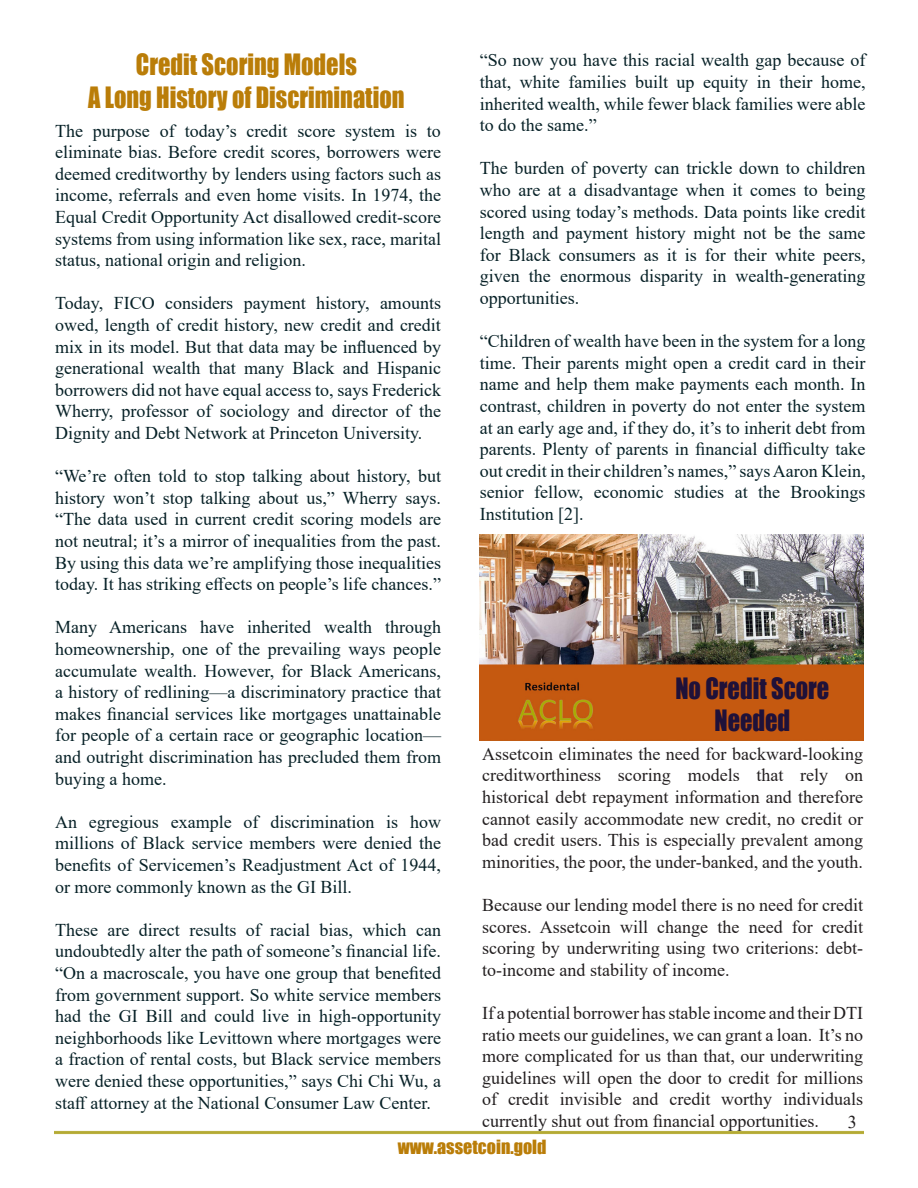
<style>
.page{position:relative;width:918px;height:1188px;background:#fff}
.page>*{position:absolute;margin:0;border:0;box-sizing:border-box;transform-origin:0 0}
.t1{font:27px "Impact";color:#ba7d08;scale:.9 1}
.t2{font:27px/32.4px "Impact";color:#1f1139;text-align:center;scale:.9 1}
.t3{font:18px/21.6px "Times New Roman";color:#072127;text-align:justify}
.t4{font:18px/21.6px "Times New Roman";color:#231f20;text-align:justify}
.t5{font:18px "Impact";color:#ba7d08}
</style>
<div class="page">
<hr style="left:54px;top:1131px;width:810px;height:1px;background:#b4aa33">
<hr style="left:54px;top:1132px;width:810px;height:1px;background:#b4aa33">
<hr style="left:54px;top:1133px;width:810px;height:1px;background:#b4aa33">
<img style="left:480px;top:535px;width:384px;height:205px">
<p class="t1" style="left:136px;top:44px;width:247px">Credit Scoring Models</p>
<p class="t1" style="left:88px;top:76px;width:353px">A Long History of Discrimination</p>
<p class="t3" style="left:55px;top:119px;width:387px">The purpose of today’s credit score system is to eliminate bias. Before credit scores, borrowers were deemed creditworthy by lenders using factors such as income, referrals and even home visits. In 1974, the Equal Credit Opportunity Act disallowed credit-score systems from using information like sex, race, marital status, national origin and religion.</p>
<p class="t3" style="left:55px;top:292px;width:387px">Today, FICO considers payment history, amounts owed, length of credit history, new credit and credit mix in its model. But that data may be influenced by generational wealth that many Black and Hispanic borrowers did not have equal access to, says Frederick Wherry, professor of sociology and director of the Dignity and Debt Network at Princeton University.</p>
<p class="t3" style="left:55px;top:465px;width:387px">“We’re often told to stop talking about history, but history won’t stop talking about us,” Wherry says. “The data used in current credit scoring models are not neutral; it’s a mirror of inequalities from the past.<br>By using this data we’re amplifying those inequalities today. It has striking effects on people’s life chances.”</p>
<p class="t3" style="left:55px;top:616px;width:387px">Many Americans have inherited wealth through homeownership, one of the prevailing ways people accumulate wealth. However, for Black Americans, a history of redlining—a discriminatory practice that makes financial services like mortgages unattainable for people of a certain race or geographic location— and outright discrimination has precluded them from buying a home.</p>
<p class="t3" style="left:55px;top:810px;width:387px">An egregious example of discrimination is how millions of Black service members were denied the benefits of Servicemen’s Readjustment Act of 1944, or more commonly known as the GI Bill.</p>
<p class="t3" style="left:55px;top:918px;width:387px">These are direct results of racial bias, which can undoubtedly alter the path of someone’s financial life.</p>
<p class="t3" style="left:55px;top:962px;width:387px">“On a macroscale, you have one group that benefited from government support. So white service members had the GI Bill and could live in high-opportunity neighborhoods like Levittown where mortgages were a fraction of rental costs, but Black service members were denied these opportunities,” says Chi Chi Wu, a staff attorney at the National Consumer Law Center.</p>
<p class="t3" style="left:480px;top:49px;width:387px">“So now you have this racial wealth gap because of that, white families built up equity in their home, inherited wealth, while fewer black families were able to do the same.”</p>
<p class="t3" style="left:480px;top:157px;width:387px">The burden of poverty can trickle down to children who are at a disadvantage when it comes to being scored using today’s methods. Data points like credit length and payment history might not be the same for Black consumers as it is for their white peers, given the enormous disparity in wealth-generating opportunities.</p>
<p class="t3" style="left:480px;top:330px;width:387px">“Children of wealth have been in the system for a long time. Their parents might open a credit card in their name and help them make payments each month. In contrast, children in poverty do not enter the system at an early age and, if they do, it’s to inherit debt from parents. Plenty of parents in financial difficulty take out credit in their children’s names,” says Aaron Klein, senior fellow, economic studies at the Brookings Institution [2].</p>
<p class="t2" style="left:675px;top:671px;width:172px">No Credit Score<br>Needed</p>
<p class="t4" style="left:482px;top:742px;width:382px">Assetcoin eliminates the need for backward-looking creditworthiness scoring models that rely on historical debt repayment information and therefore cannot easily accommodate new credit, no credit or bad credit users. This is especially prevalent among minorities, the poor, the under-banked, and the youth.</p>
<p class="t4" style="left:482px;top:894px;width:382px">Because our lending model there is no need for credit scores. Assetcoin will change the need for credit scoring by underwriting using two criterions: debt&shy;to-income and stability of income.</p>
<p class="t4" style="left:482px;top:1002px;width:382px">If a potential borrower has stable income and their DTI ratio meets our guidelines, we can grant a loan. It’s no more complicated for us than that, our underwriting guidelines will open the door to credit for millions of credit invisible and credit worthy individuals currently shut out from financial opportunities.</p>
<p class="t4" style="left:848px;top:1110px;width:10px">3</p>
<p class="t5" style="left:398px;top:1133px;width:150px">www.assetcoin.gold</p>
</div>
